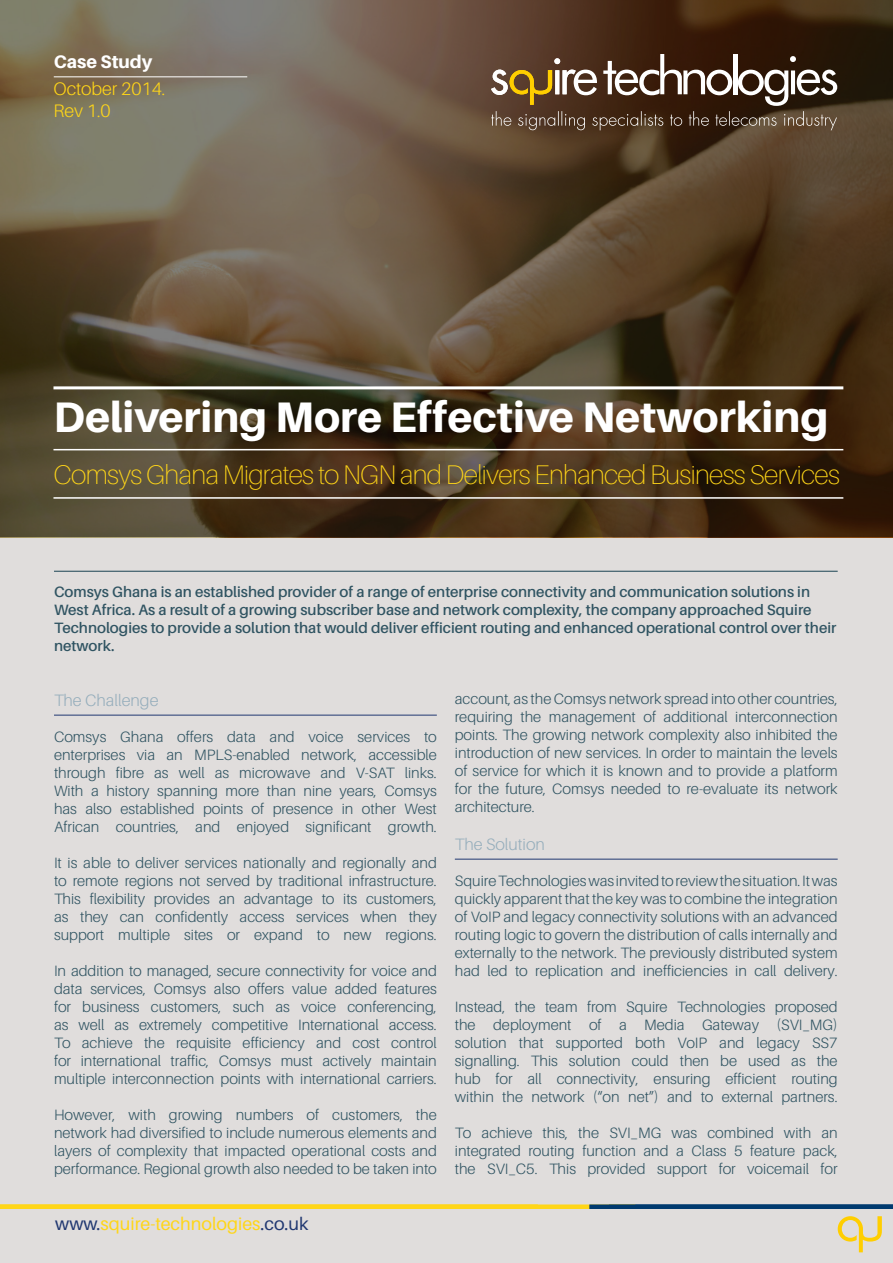
<style>
.page{position:relative;width:893px;height:1263px;background:#e0dddc}
.page>*{position:absolute;margin:0;border:0;box-sizing:border-box;transform-origin:0 0}
.t1{font:800 42.75px "Aileron";color:#fff}
.t2{font:100 27px "Aileron";letter-spacing:-.025em;color:#ffd618}
.t3{font:300 18.15px/21.8px "Aileron";color:#ffd618}
.t4{font:800 18.15px "Aileron";color:#fff}
.t5{font:18px "Aileron";color:#ffd618}
.t6{font:300 16.5px "Aileron";color:#96aebc}
.t7{font:300 15px/18px "Aileron";color:#305462;text-align:justify}
.t8{font:600 15px/18px "Aileron";color:#305462}
.s1{color:#213871}
</style>
<div class="page">
<div style="left:0;top:1204px;width:635px;height:5px;background:#ffd618"></div>
<svg style="left:838px;top:1216px;width:44px;height:36px"></svg>
<svg style="left:0;top:0;width:893px;height:537px;background:#584832"></svg>
<hr style="left:54px;top:571px;width:784px;height:1px;background:#305462">
<hr style="left:54px;top:715px;width:383px;height:1px;background:#213871">
<hr style="left:455px;top:859px;width:383px;height:1px;background:#213871">
<hr style="left:53px;top:386px;width:790px;height:3px;background:#fff">
<hr style="left:53px;top:449px;width:790px;height:1px;background:#fff">
<hr style="left:53px;top:497px;width:790px;height:2px;background:#fff">
<svg style="left:491px;top:54px;width:346px;height:76px;background:#65503e"></svg>
<hr style="left:54px;top:76px;width:193px;height:1px;background:#fff">
<div style="left:589px;top:1204px;width:304px;height:5px;background:#003a6f"></div>
<p class="t4" style="left:54px;top:51px;width:100px">Case Study</p>
<p class="t3" style="left:53px;top:78px;width:113px">October 2014.<br>Rev 1.0</p>
<h1 class="t1" style="left:53px;top:393px;width:776px">Delivering More Effective Networking</h1>
<h2 class="t2" style="left:53px;top:460px;width:788px">Comsys Ghana Migrates to NGN and Delivers Enhanced Business Services</h2>
<p class="t8" style="left:54px;top:583px;width:784px">Comsys Ghana is an established provider of a range of enterprise connectivity and communication solutions in West Africa. As a result of a growing subscriber base and network complexity, the company approached Squire Technologies to provide a solution that would deliver efficient routing and enhanced operational control over their network.</p>
<p class="t6" style="left:54px;top:691px;width:106px">The Challenge</p>
<p class="t7" style="left:54px;top:728px;width:384px">Comsys Ghana offers data and voice services to enterprises via an MPLS-enabled network, accessible through fibre as well as microwave and V-SAT links.<br>With a history spanning more than nine years, Comsys has also established points of presence in other West African countries, and enjoyed significant growth.</p>
<p class="t7" style="left:54px;top:854px;width:384px">It is able to deliver services nationally and regionally and to remote regions not served by traditional infrastructure.<br>This flexibility provides an advantage to its customers, as they can confidently access services when they support multiple sites or expand to new regions.</p>
<p class="t7" style="left:54px;top:962px;width:384px">In addition to managed, secure connectivity for voice and data services, Comsys also offers value added features for business customers, such as voice conferencing, as well as extremely competitive International access.<br>To achieve the requisite efficiency and cost control for international traffic, Comsys must actively maintain multiple interconnection points with international carriers.</p>
<p class="t7" style="left:54px;top:1106px;width:384px">However, with growing numbers of customers, the network had diversified to include numerous elements and layers of complexity that impacted operational costs and performance. Regional growth also needed to be taken into</p>
<p class="t5" style="left:55px;top:1214px;width:255px"><span class="s1">www.</span>squire-technologies<span class="s1">.co.uk</span></p>
<p class="t7" style="left:455px;top:690px;width:384px">account, as the Comsys network spread into other countries, requiring the management of additional interconnection points. The growing network complexity also inhibited the introduction of new services. In order to maintain the levels of service for which it is known and to provide a platform for the future, Comsys needed to re-evaluate its network architecture.</p>
<p class="t6" style="left:455px;top:835px;width:92px">The Solution</p>
<p class="t7" style="left:455px;top:872px;width:384px">Squire Technologies was invited to review the situation. It was quickly apparent that the key was to combine the integration of VoIP and legacy connectivity solutions with an advanced routing logic to govern the distribution of calls internally and externally to the network. The previously distributed system had led to replication and inefficiencies in call delivery.</p>
<p class="t7" style="left:455px;top:998px;width:384px">Instead, the team from Squire Technologies proposed the deployment of a Media Gateway (SVI_MG) solution that supported both VoIP and legacy SS7 signalling. This solution could then be used as the hub for all connectivity, ensuring efficient routing within the network (“on net”) and to external partners.</p>
<p class="t7" style="left:455px;top:1124px;width:384px">To achieve this, the SVI_MG was combined with an integrated routing function and a Class 5 feature pack, the SVI_C5. This provided support for voicemail for</p>
</div>
